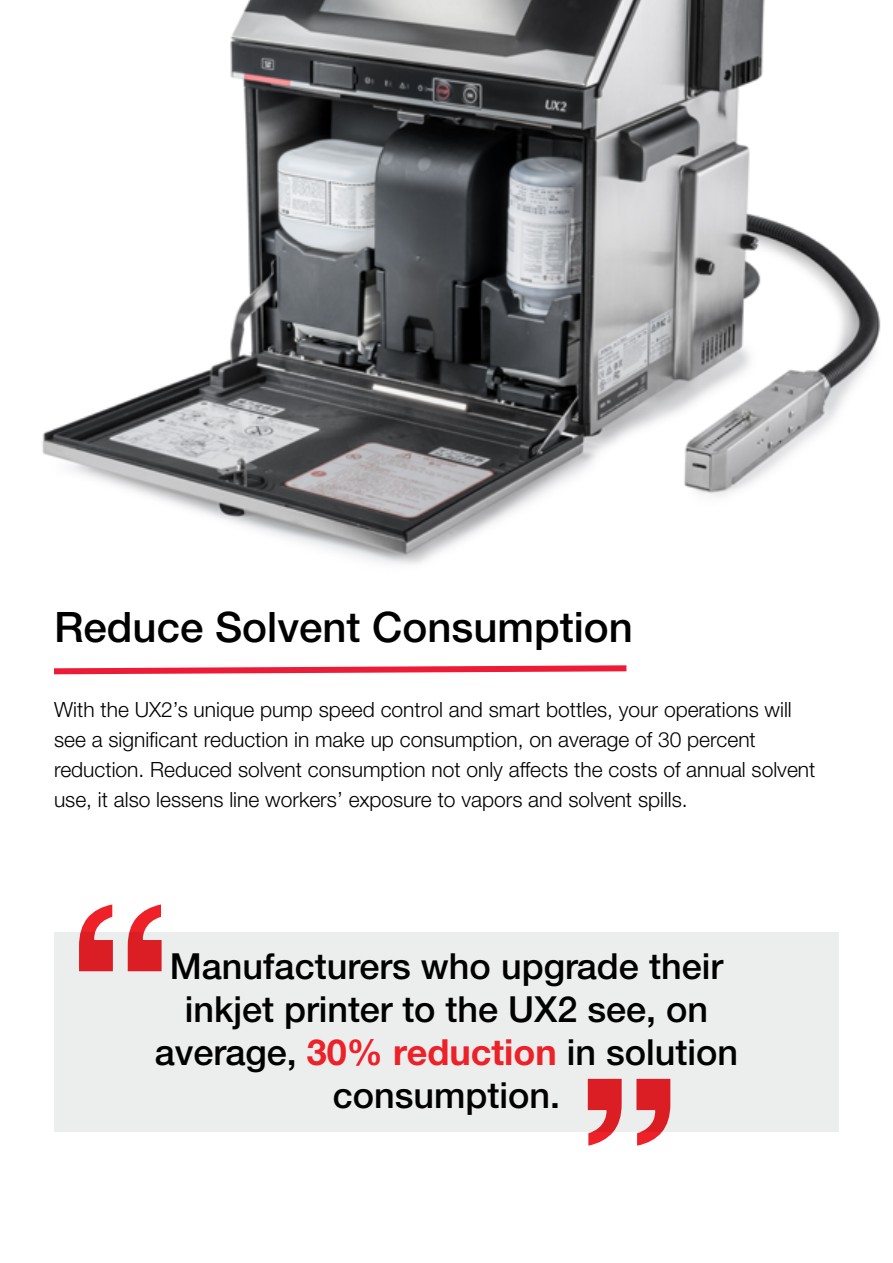
<style>
.page{position:relative;width:893px;height:1263px;background:#fff}
.page>*{position:absolute;margin:0;border:0;box-sizing:border-box;transform-origin:0 0}
.t1{font:500 42px "Helvetica Neue LTW1 G";color:#000}
.t2{font:500 36px/43.2px "Helvetica Neue LTW1 G";color:#000;text-align:center}
.t3{font:300 21px/30px "Helvetica Neue LTW1 G";color:#000}
.s1{font-weight:700;color:#ed2127}
</style>
<div class="page">
<img style="left:42px;top:0;width:839px;height:564px">
<svg style="left:54px;top:665px;width:573px;height:10px"></svg>
<div style="left:54px;top:932px;width:785px;height:200px;background:#eceded"></div>
<svg style="left:79px;top:904px;width:83px;height:67px"></svg>
<svg style="left:588px;top:1079px;width:82px;height:66px"></svg>
<h1 class="t1" style="left:54px;top:602px;width:580px">Reduce Solvent Consumption</h1>
<p class="t3" style="left:54px;top:694px;width:763px">With the UX2’s unique pump speed control and smart bottles, your operations will see a significant reduction in make up consumption, on average of 30 percent reduction. Reduced solvent consumption not only affects the costs of annual solvent use, it also lessens line workers’ exposure to vapors and solvent spills.</p>
<h2 class="t2" style="left:155px;top:944px;width:585px">Manufacturers who upgrade their inkjet printer to the UX2 see, on average, <span class="s1">30% reduction</span> in solution consumption.</h2>
</div>
